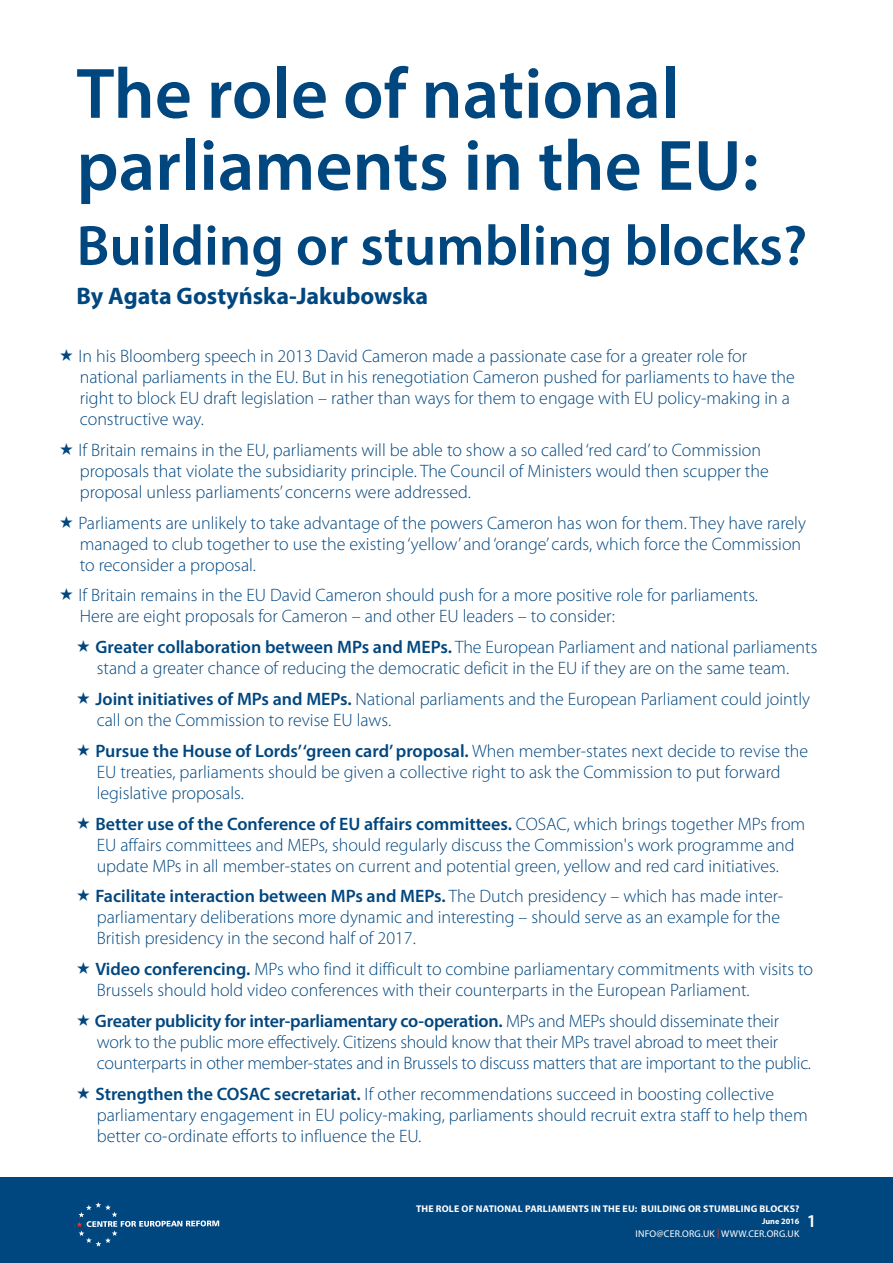
<style>
.page{position:relative;width:893px;height:1263px;background:#fff}
.page>*{position:absolute;margin:0;border:0;box-sizing:border-box;transform-origin:0 0}
.t1{font:600 72px/72px "Myriad Pro";color:#00467f}
.t2{font:600 57px "Myriad Pro";color:#00467f}
.t3{font:700 24px "Myriad Pro";color:#00467f}
.t4{font:300 18px/21px "Myriad Pro";color:#00467f}
.t5{font:600 18px "Myriad Pro";color:#fff}
.t6{font:700 9.75px "Myriad Pro";letter-spacing:.02em;color:#fff}
.t7{font:9.75px "Myriad Pro";letter-spacing:.02em;color:#fff}
.t8{font:700 8.25px "Myriad Pro";color:#fff}
.s1{font-weight:600}
.s2{color:#ee3124}
</style>
<div class="page">
<div style="left:0;top:1178px;width:893px;height:85px;background:#00467f"></div>
<svg style="left:77px;top:1202px;width:142px;height:45px"></svg>
<h1 class="t1" style="left:77px;top:56px;width:684px">The role of national parliaments in the EU:</h1>
<h2 class="t2" style="left:77px;top:209px;width:732px">Building or stumbling blocks?</h2>
<h3 class="t3" style="left:77px;top:280px;width:353px">BY AGATA GOSTYŃSKA-JAKUBOWSKA</h3>
<p class="t4" style="left:78px;top:345px;width:718px">In his Bloomberg speech in 2013 David Cameron made a passionate case for a greater role for national parliaments in the EU. But in his renegotiation Cameron pushed for parliaments to have the right to block EU draft legislation – rather than ways for them to engage with EU policy-making in a constructive way.</p>
<p class="t4" style="left:78px;top:439px;width:692px">If Britain remains in the EU, parliaments will be able to show a so called ‘red card’ to Commission proposals that violate the subsidiarity principle. The Council of Ministers would then scupper the proposal unless parliaments’ concerns were addressed.</p>
<p class="t4" style="left:78px;top:512px;width:729px">Parliaments are unlikely to take advantage of the powers Cameron has won for them. They have rarely managed to club together to use the existing ‘yellow’ and ‘orange’ cards, which force the Commission to reconsider a proposal.</p>
<p class="t4" style="left:78px;top:585px;width:681px">If Britain remains in the EU David Cameron should push for a more positive role for parliaments.<br>Here are eight proposals for Cameron – and other EU leaders – to consider:</p>
<p class="t4" style="left:95px;top:636px;width:723px"><span class="s1">Greater collaboration between MPs and MEPs.</span> The European Parliament and national parliaments stand a greater chance of reducing the democratic deficit in the EU if they are on the same team.</p>
<p class="t4" style="left:95px;top:688px;width:716px"><span class="s1">Joint initiatives of MPs and MEPs.</span> National parliaments and the European Parliament could jointly call on the Commission to revise EU laws.</p>
<p class="t4" style="left:95px;top:740px;width:714px"><span class="s1">Pursue the House of Lords’ ‘green card’ proposal.</span> When member-states next decide to revise the<br>EU treaties, parliaments should be given a collective right to ask the Commission to put forward legislative proposals.</p>
<p class="t4" style="left:95px;top:813px;width:711px"><span class="s1">Better use of the Conference of EU affairs committees.</span> COSAC, which brings together MPs from<br>EU affairs committees and MEPs, should regularly discuss the Commission's work programme and update MPs in all member-states on current and potential green, yellow and red card initiatives.</p>
<p class="t4" style="left:95px;top:885px;width:689px"><span class="s1">Facilitate interaction between MPs and MEPs.</span> The Dutch presidency – which has made inter&shy;parliamentary deliberations more dynamic and interesting – should serve as an example for the<br>British presidency in the second half of 2017.</p>
<p class="t4" style="left:95px;top:958px;width:719px"><span class="s1">Video conferencing.</span> MPs who find it difficult to combine parliamentary commitments with visits to<br>Brussels should hold video conferences with their counterparts in the European Parliament.</p>
<p class="t4" style="left:95px;top:1010px;width:718px"><span class="s1">Greater publicity for inter-parliamentary co-operation.</span> MPs and MEPs should disseminate their work to the public more effectively. Citizens should know that their MPs travel abroad to meet their counterparts in other member-states and in Brussels to discuss matters that are important to the public.</p>
<p class="t4" style="left:95px;top:1083px;width:714px"><span class="s1">Strengthen the COSAC secretariat.</span> If other recommendations succeed in boosting collective parliamentary engagement in EU policy-making, parliaments should recruit extra staff to help them better co-ordinate efforts to influence the EU.</p>
<p class="t6" style="left:416px;top:1202px;width:385px">THE ROLE OF NATIONAL PARLIAMENTS IN THE EU: BUILDING OR STUMBLING BLOCKS?</p>
<p class="t8" style="left:762px;top:1215px;width:39px">JUNE 2016</p>
<p class="t7" style="left:636px;top:1228px;width:139px">INFO@CER.ORG.UK <span class="s2">|</span> WWW.CER.ORG</p>
<p class="t7" style="left:785px;top:1228px;width:9px">.UK</p>
<p class="t5" style="left:807px;top:1210px;width:11px">1</p>
</div>
